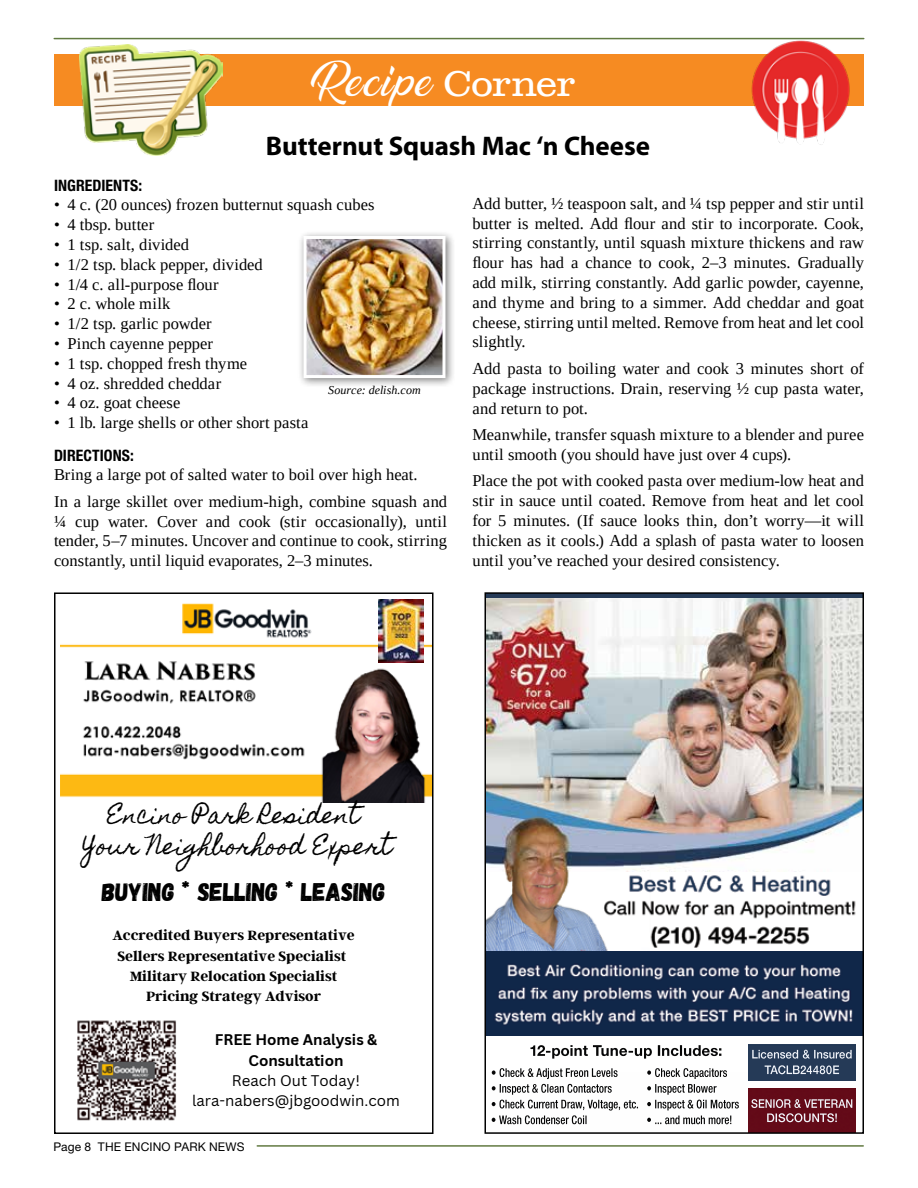
<style>
.page{position:relative;width:918px;height:1188px;background:#fff}
.page>*{position:absolute;margin:0;border:0;box-sizing:border-box;transform-origin:0 0}
.t1{font:39px "Ananda";letter-spacing:.05em;color:#fff}
.t2{font:700 27px "Myriad Pro";letter-spacing:-.005em;color:#000}
.t3{font:25.5px "Gagalin";color:#000}
.t4{font:22.5px/30.5px "Homemade Apple";color:#000;text-align:center}
.t5{font:16.5px/19.8px "Liberation Serif";letter-spacing:.005em;color:#000;text-align:justify}
.t6{font:700 condensed 15.75px "Helvetica Neue LT Std";letter-spacing:.005em;color:#000}
.t7{font:700 15px/20.2px "Argent CF";color:#000;text-align:center}
.t8{font:15px/20.2px "Canva Sans";color:#000;text-align:center}
.t9{font:700 15px/20.2px "Canva Sans";color:#000;text-align:center}
.t10{font:12px "Helvetica Neue LT Std";letter-spacing:.015em;color:#000}
.t11{font:italic 12px "Liberation Serif";letter-spacing:.005em;color:#000}
.s1{font-family:"Clarendon";font-size:36px}
</style>
<div class="page">
<hr style="left:54px;top:38px;width:810px;height:1px;background:#617a41">
<hr style="left:257px;top:1145px;width:606px;height:2px;background:#617a41">
<div style="left:54px;top:54px;width:810px;height:52px;background:#f68b22"></div>
<div style="left:297px;top:230px;width:159px;height:159px;background:#000;opacity:.5"></div>
<img style="left:308px;top:240px;width:134px;height:134px">
<div style="left:304px;top:236px;width:142px;height:142px;border:3px solid #fff"></div>
<img style="left:734px;top:37px;width:116px;height:108px">
<img style="left:80px;top:45px;width:142px;height:110px">
<img style="left:60px;top:599px;width:371px;height:203px">
<img style="left:379px;top:599px;width:45px;height:63px">
<img style="left:77px;top:1020px;width:99px;height:101px">
<div style="left:54px;top:592px;width:380px;height:542px;border:2px solid #000"></div>
<img style="left:487px;top:597px;width:374px;height:534px">
<img style="left:487px;top:872px;width:374px;height:199px">
<img style="left:748px;top:1045px;width:107px;height:35px">
<img style="left:748px;top:1089px;width:107px;height:42px">
<img style="left:487px;top:595px;width:374px;height:2px">
<img style="left:487px;top:952px;width:374px;height:83px">
<div style="left:484px;top:592px;width:380px;height:542px;border:2px solid #000"></div>
<h1 class="t1" style="left:311px;top:59px;width:266px">Recipe <span class="s1">Corner</span></h1>
<h2 class="t2" style="left:266px;top:129px;width:386px">Butternut Squash Mac ‘n Cheese</h2>
<p class="t6" style="left:54px;top:175px;width:90px">INGREDIENTS:</p>
<p class="t5" style="left:54px;top:195px;width:322px">• 4 c. (20 ounces) frozen butternut squash cubes</p>
<p class="t5" style="left:54px;top:215px;width:102px">• 4 tbsp. butter</p>
<p class="t5" style="left:54px;top:234px;width:137px">• 1 tsp. salt, divided</p>
<p class="t5" style="left:54px;top:254px;width:210px">• 1/2 tsp. black pepper, divided</p>
<p class="t5" style="left:54px;top:274px;width:166px">• 1/4 c. all-purpose flour</p>
<p class="t5" style="left:54px;top:294px;width:118px">• 2 c. whole milk</p>
<p class="t5" style="left:54px;top:314px;width:159px">• 1/2 tsp. garlic powder</p>
<p class="t5" style="left:54px;top:333px;width:161px">• Pinch cayenne pepper</p>
<p class="t5" style="left:54px;top:353px;width:195px">• 1 tsp. chopped fresh thyme</p>
<p class="t5" style="left:54px;top:373px;width:169px">• 4 oz. shredded cheddar</p>
<p class="t5" style="left:54px;top:393px;width:128px">• 4 oz. goat cheese</p>
<p class="t5" style="left:54px;top:413px;width:256px">• 1 lb. large shells or other short pasta</p>
<p class="t6" style="left:54px;top:445px;width:81px">DIRECTIONS:</p>
<p class="t5" style="left:54px;top:461px;width:395px;line-height:26.5px">Bring a large pot of salted water to boil over high heat.<br>In a large skillet over medium-high, combine squash and</p>
<p class="t5" style="left:54px;top:511px;width:395px">¼ cup water. Cover and cook (stir occasionally), until tender, 5–7 minutes. Uncover and continue to cook, stirring constantly, until liquid evaporates, 2–3 minutes.</p>
<p class="t11" style="left:328px;top:382px;width:94px">Source: delish.com</p>
<p class="t5" style="left:472px;top:193px;width:393px">Add butter, ½ teaspoon salt, and ¼ tsp pepper and stir until butter is melted. Add flour and stir to incorporate. Cook, stirring constantly, until squash mixture thickens and raw flour has had a chance to cook, 2–3 minutes. Gradually add milk, stirring constantly. Add garlic powder, cayenne, and thyme and bring to a simmer. Add cheddar and goat cheese, stirring until melted. Remove from heat and let cool slightly.</p>
<p class="t5" style="left:472px;top:358px;width:393px">Add pasta to boiling water and cook 3 minutes short of package instructions. Drain, reserving ½ cup pasta water, and return to pot.</p>
<p class="t5" style="left:472px;top:425px;width:393px">Meanwhile, transfer squash mixture to a blender and puree until smooth (you should have just over 4 cups).</p>
<p class="t5" style="left:472px;top:471px;width:393px">Place the pot with cooked pasta over medium-low heat and stir in sauce until coated. Remove from heat and let cool for 5 minutes. (If sauce looks thin, don’t worry—it will thicken as it cools.) Add a splash of pasta water to loosen until you’ve reached your desired consistency.</p>
<h3 class="t4" style="left:83px;top:801px;width:311px">Encino Park Resident<br>Your Neighborhood Expert</h3>
<h3 class="t3" style="left:102px;top:876px;width:285px">BUYING * SELLING * LEASING</h3>
<p class="t7" style="left:112px;top:926px;width:244px">Accredited Buyers Representative<br>Sellers Representative Specialist<br>Military Relocation Specialist<br>Pricing Strategy Advisor</p>
<p class="t9" style="left:215px;top:1030px;width:164px">FREE Home Analysis &amp;<br>Consultation</p>
<p class="t8" style="left:192px;top:1070px;width:209px">Reach Out Today! lara-nabers@jbgoodwin.com</p>
<p class="t10" style="left:53px;top:1140px;width:193px">Page 8 THE ENCINO PARK NEWS</p>
</div>
